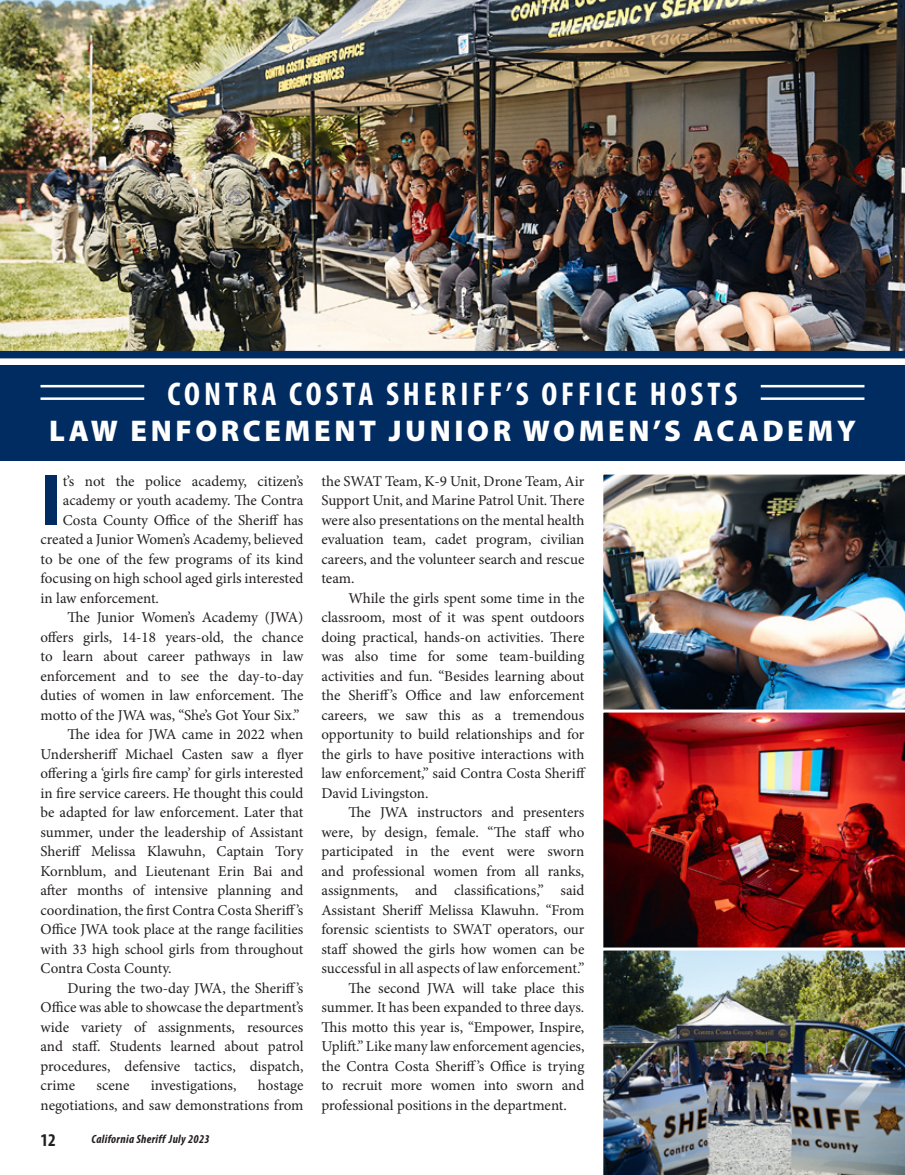
<style>
.page{position:relative;width:905px;height:1175px;background:#fff}
.page>*{position:absolute;margin:0;border:0;box-sizing:border-box;transform-origin:0 0}
.body_copy_1{font:700 72.9px "Myriad Pro";color:#002c62}
.t1{font:700 condensed 33px "Myriad Pro";letter-spacing:.12em;color:#fff}
.t2{font:900 30px "Myriad Pro";letter-spacing:.12em;color:#fff}
.t3{font:700 condensed 18px "Myriad Pro";color:#231f20}
.body_copy_1-2{font:15px/19.5px "Minion Pro";color:#231f20;text-align:justify}
.t4{font:italic 700 condensed 12px "Myriad Pro";letter-spacing:.025em;color:#231f20}
</style>
<div class="page">
<div style="left:0;top:365px;width:904px;height:95px;background:#002c62"></div>
<img style="left:0;top:0;width:904px;height:351px">
<div style="left:0;top:351px;width:904px;height:7px;background:#002c62"></div>
<img style="left:603px;top:474px;width:301px;height:234px">
<img style="left:603px;top:708px;width:301px;height:238px">
<img style="left:603px;top:946px;width:301px;height:228px">
<hr style="left:40px;top:397px;width:104px;height:3px;background:#fff">
<hr style="left:40px;top:385px;width:104px;height:2px;background:#fff">
<hr style="left:760px;top:397px;width:104px;height:3px;background:#fff">
<hr style="left:760px;top:385px;width:104px;height:2px;background:#fff">
<p class="t1" style="left:168px;top:373px;width:571px">CONTRA COSTA SHERIFF’S OFFICE HOSTS</p>
<p class="t2" style="left:49px;top:411px;width:808px">LAW ENFORCEMENT JUNIOR WOMEN’S ACADEMY</p>
<p class="body_copy_1" style="left:40px;top:452px;width:22px">I</p>
<p class="body_copy_1-2" style="left:63px;top:471px;width:242px">t’s not the police academy, citizen’s</p>
<p class="body_copy_1-2" style="left:321px;top:471px;width:264px">the SWAT Team, K-9 Unit, Drone Team, Air Support Unit, and Marine Patrol Unit. There were also presentations on the mental health evaluation team, cadet program, civilian careers, and the volunteer search and rescue team.</p>
<p class="body_copy_1-2" style="left:321px;top:588px;width:266px;text-indent:27px">While the girls spent some time in the classroom, most of it was spent outdoors doing practical, hands-on activities. There was also time for some team-building activities and fun. “Besides learning about the Sheriff’s Office and law enforcement careers, we saw this as a tremendous opportunity to build relationships and for the girls to have positive interactions with law enforcement,” said Contra Costa Sheriff David Livingston.</p>
<p class="body_copy_1-2" style="left:321px;top:802px;width:264px;text-indent:27px">The JWA instructors and presenters were, by design, female. “The staff who participated in the event were sworn and professional women from all ranks, assignments, and classifications,” said Assistant Sheriff Melissa Klawuhn. “From forensic scientists to SWAT operators, our staff showed the girls how women can be successful in all aspects of law enforcement.”</p>
<p class="body_copy_1-2" style="left:321px;top:978px;width:264px;text-indent:27px">The second JWA will take place this summer. It has been expanded to three days.<br>This motto this year is, “Empower, Inspire, Uplift.” Like many law enforcement agencies, the Contra Costa Sheriff’s Office is trying to recruit more women into sworn and professional positions in the department.</p>
<p class="body_copy_1-2" style="left:63px;top:490px;width:242px">academy or youth academy. The Contra</p>
<p class="body_copy_1-2" style="left:63px;top:510px;width:242px">Costa County Office of the Sheriff has</p>
<p class="body_copy_1-2" style="left:40px;top:529px;width:264px">created a Junior Women’s Academy, believed</p>
<p class="body_copy_1-2" style="left:40px;top:549px;width:264px">to be one of the few programs of its kind</p>
<p class="body_copy_1-2" style="left:40px;top:568px;width:264px">focusing on high school aged girls interested</p>
<p class="body_copy_1-2" style="left:40px;top:588px;width:120px">in law enforcement.</p>
<p class="body_copy_1-2" style="left:40px;top:607px;width:264px;text-indent:27px">The Junior Women’s Academy (JWA) offers girls, 14-18 years-old, the chance to learn about career pathways in law enforcement and to see the day-to-day duties of women in law enforcement. The motto of the JWA was, “She’s Got Your Six.”</p>
<p class="body_copy_1-2" style="left:40px;top:724px;width:264px;text-indent:27px">The idea for JWA came in 2022 when Undersheriff Michael Casten saw a flyer offering a ‘girls fire camp’ for girls interested in fire service careers. He thought this could be adapted for law enforcement. Later that summer, under the leadership of Assistant Sheriff Melissa Klawuhn, Captain Tory Kornblum, and Lieutenant Erin Bai and after months of intensive planning and coordination, the first Contra Costa Sheriff’s Office JWA took place at the range facilities with 33 high school girls from throughout Contra Costa County.</p>
<p class="body_copy_1-2" style="left:40px;top:978px;width:264px;text-indent:27px">During the two-day JWA, the Sheriff’s Office was able to showcase the department’s wide variety of assignments, resources and staff. Students learned about patrol procedures, defensive tactics, dispatch, crime</p>
<p class="body_copy_1-2" style="left:40px;top:1075px;width:264px;text-align:right">hostage<br>negotiations, and saw demonstrations from</p>
<p class="body_copy_1-2" style="left:97px;top:1075px;width:34px">scene</p>
<p class="body_copy_1-2" style="left:151px;top:1075px;width:87px">investigations,</p>
<p class="t3" style="left:40px;top:1128px;width:17px">12</p>
<p class="t4" style="left:92px;top:1131px;width:119px">California Sheriff July 2023</p>
</div>
